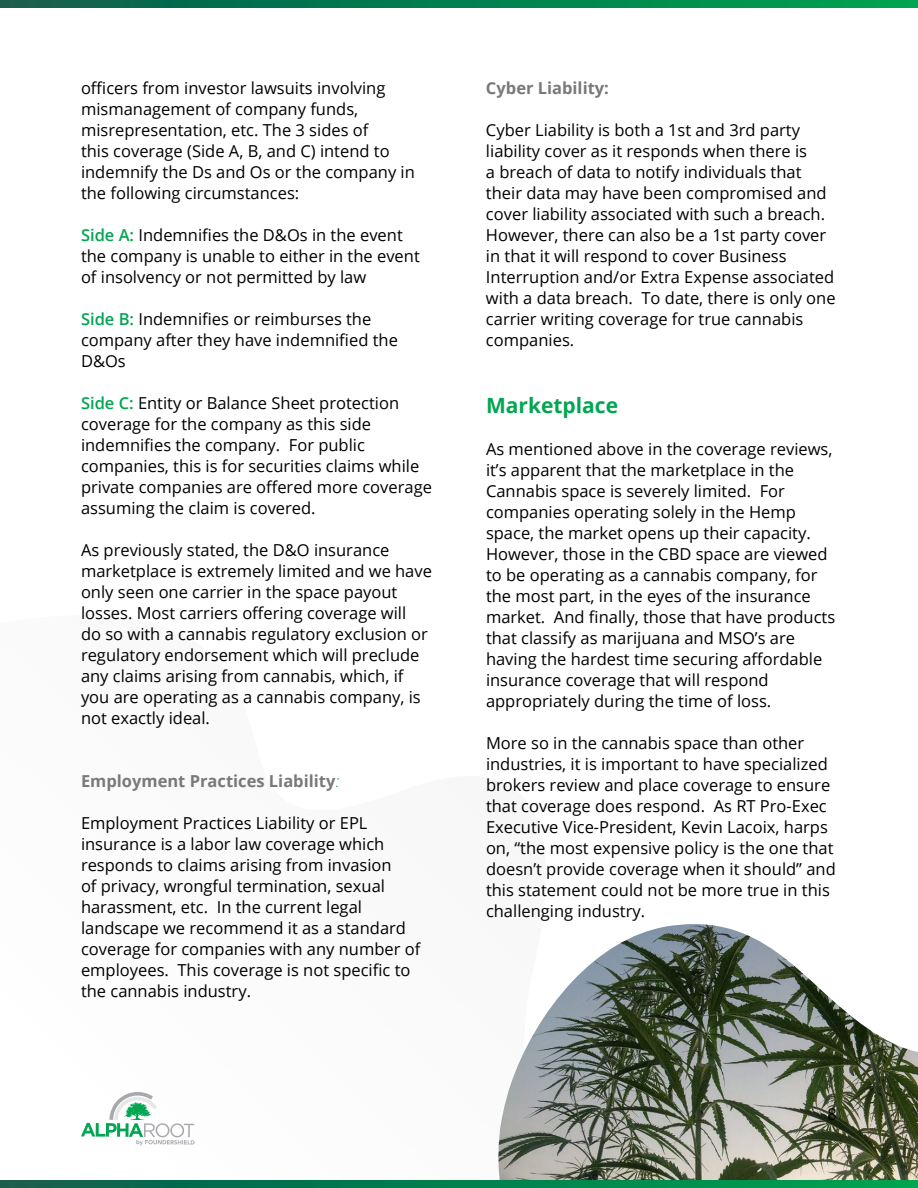
<style>
.page{position:relative;width:918px;height:1188px;background:#fff}
.page>*{position:absolute;margin:0;border:0;box-sizing:border-box;transform-origin:0 0}
.t1{font:700 21px "Open Sans";color:#00a651}
.t2{font:16.5px/21px "Open Sans";color:#000}
.t3{font:700 16.5px "Open Sans";color:#797979}
.s1{font-weight:600;color:#00a651}
.s2{font-weight:300;font-style:italic;color:#00a651}
</style>
<div class="page">
<img style="left:498px;top:924px;width:420px;height:256px">
<svg style="left:0;top:0;width:918px;height:8px"></svg>
<svg style="left:0;top:1180px;width:918px;height:8px"></svg>
<svg style="left:81px;top:1092px;width:114px;height:54px"></svg>
<p class="t2" style="left:81px;top:77px;width:335px">officers from investor lawsuits involving mismanagement of company funds, misrepresentation, etc. The 3 sides of<br>this coverage (Side A, B, and C) intend to indemnify the Ds and Os or the company in the following circumstances:</p>
<p class="t2" style="left:81px;top:224px;width:340px"><span class="s1">Side A:</span> Indemnifies the D&amp;Os in the event the company is unable to either in the event of insolvency or not permitted by law</p>
<p class="t2" style="left:81px;top:308px;width:318px"><span class="s1">Side B:</span> Indemnifies or reimburses the company after they have indemnified the<br>D&amp;Os</p>
<p class="t2" style="left:81px;top:392px;width:352px"><span class="s1">Side C:</span> Entity or Balance Sheet protection coverage for the company as this side indemnifies the company. For public companies, this is for securities claims while private companies are offered more coverage assuming the claim is covered.</p>
<p class="t2" style="left:81px;top:539px;width:352px">As previously stated, the D&amp;O insurance marketplace is extremely limited and we have only seen one carrier in the space payout losses. Most carriers offering coverage will<br>do so with a cannabis regulatory exclusion or regulatory endorsement which will preclude any claims arising from cannabis, which, if you are operating as a cannabis company, is not exactly ideal.</p>
<p class="t3" style="left:81px;top:769px;width:260px">Employment Practices Liability<span class="s2">:</span></p>
<p class="t2" style="left:81px;top:812px;width:341px">Employment Practices Liability or EPL insurance is a labor law coverage which responds to claims arising from invasion<br>of privacy, wrongful termination, sexual harassment, etc. In the current legal landscape we recommend it as a standard coverage for companies with any number of employees. This coverage is not specific to the cannabis industry.</p>
<p class="t3" style="left:486px;top:76px;width:124px">Cyber Liability:</p>
<p class="t2" style="left:486px;top:119px;width:351px">Cyber Liability is both a 1st and 3rd party liability cover as it responds when there is<br>a breach of data to notify individuals that their data may have been compromised and cover liability associated with such a breach.<br>However, there can also be a 1st party cover in that it will respond to cover Business Interruption and/or Extra Expense associated with a data breach. To date, there is only one carrier writing coverage for true cannabis companies.</p>
<p class="t1" style="left:486px;top:391px;width:134px">Marketplace</p>
<p class="t2" style="left:486px;top:438px;width:351px">As mentioned above in the coverage reviews, it’s apparent that the marketplace in the Cannabis space is severely limited. For companies operating solely in the Hemp space, the market opens up their capacity.<br>However, those in the CBD space are viewed to be operating as a cannabis company, for the most part, in the eyes of the insurance market. And finally, those that have products that classify as marijuana and MSO’s are having the hardest time securing affordable insurance coverage that will respond appropriately during the time of loss.</p>
<p class="t2" style="left:486px;top:732px;width:351px">More so in the cannabis space than other industries, it is important to have specialized brokers review and place coverage to ensure that coverage does respond. As RT Pro-Exec Executive Vice-President, Kevin Lacoix, harps on, “the most expensive policy is the one that doesn’t provide coverage when it should” and this statement could not be more true in this challenging industry.</p>
<p class="t2" style="left:828px;top:1103px;width:11px">8</p>
</div>
